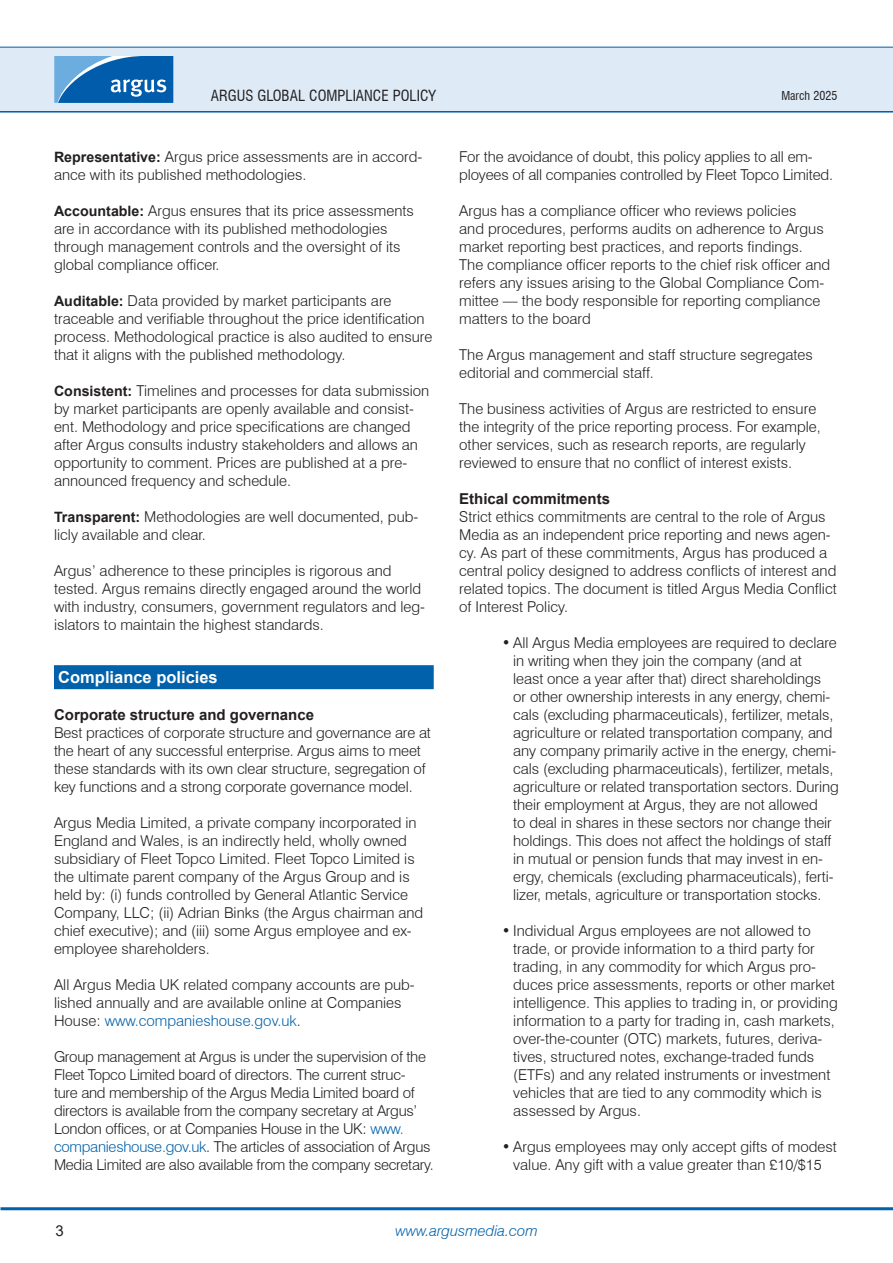
<style>
.page{position:relative;width:893px;height:1263px;background:#fff}
.page>*{position:absolute;margin:0;border:0;box-sizing:border-box;transform-origin:0 0}
.Section_header{font:700 16.5px "Arial";color:#fff}
.Body_Text{font:300 15px/18px "Swiss 721 BT";color:#231f20}
.Body_Text-2{font:300 15px/18px "Swiss 721 BT";letter-spacing:-.02em;color:#231f20}
.SubSectionHeader{font:700 15px "Arial";color:#231f20}
.t1{font:condensed 15px "Swiss 721 BT";color:#231f20}
.t2{font:italic 300 15px "Swiss 721 BT";color:#0161aa}
.t3{font:15px "Arial";color:#231f20}
.t4{font:condensed 12px "Swiss 721 BT";color:#231f20}
.s1{font-family:"Arial";font-weight:700;font-size:14.25px}
.s2{color:#0161aa}
</style>
<div class="page">
<hr style="left:0;top:110px;width:893px;height:3px;background:#0161aa">
<div style="left:0;top:47px;width:893px;height:64px;background:#deebf7"></div>
<hr style="left:0;top:47px;width:893px;height:1px;background:#0161aa">
<svg style="left:54px;top:56px;width:119px;height:47px"></svg>
<hr style="left:1px;top:1207px;width:892px;height:3px;background:#0161aa">
<div style="left:54px;top:665px;width:380px;height:24px;background:#0161aa"></div>
<p class="t1" style="left:211px;top:86px;width:227px">ARGUS GLOBAL COMPLIANCE POLICY</p>
<p class="Body_Text" style="left:54px;top:148px;width:370px"><span class="s1">Representative:</span> Argus price assessments are in accord&shy;ance with its published methodologies.</p>
<p class="Body_Text" style="left:54px;top:202px;width:361px"><span class="s1">Accountable:</span> Argus ensures that its price assessments are in accordance with its published methodologies through management controls and the oversight of its global compliance officer.</p>
<p class="Body_Text" style="left:54px;top:292px;width:380px"><span class="s1">Auditable:</span> Data provided by market participants are traceable and verifiable throughout the price identification process. Methodological practice is also audited to ensure that it aligns with the published methodology.</p>
<p class="Body_Text" style="left:54px;top:382px;width:377px"><span class="s1">Consistent:</span> Timelines and processes for data submission by market participants are openly available and consist&shy;ent. Methodology and price specifications are changed after Argus consults industry stakeholders and allows an opportunity to comment. Prices are published at a pre&shy;announced frequency and schedule.</p>
<p class="Body_Text" style="left:54px;top:508px;width:366px"><span class="s1">Transparent:</span> Methodologies are well documented, pub&shy;licly available and clear.</p>
<p class="Body_Text" style="left:54px;top:562px;width:373px">Argus’ adherence to these principles is rigorous and tested. Argus remains directly engaged around the world with industry, consumers, government regulators and leg&shy;islators to maintain the highest standards.</p>
<p class="Section_header" style="left:58px;top:666px;width:161px">Compliance policies</p>
<p class="SubSectionHeader" style="left:54px;top:704px;width:262px">Corporate structure and governance</p>
<p class="Body_Text" style="left:54px;top:724px;width:378px">Best practices of corporate structure and governance are at the heart of any successful enterprise. Argus aims to meet these standards with its own clear structure, segregation of key functions and a strong corporate governance model.</p>
<p class="Body_Text" style="left:54px;top:814px;width:371px">Argus Media Limited, a private company incorporated in England and Wales, is an indirectly held, wholly owned subsidiary of Fleet Topco Limited. Fleet Topco Limited is the ultimate parent company of the Argus Group and is held by: (i) funds controlled by General Atlantic Service Company, LLC; (ii) Adrian Binks (the Argus chairman and chief executive); and (iii) some Argus employee and ex&shy;employee shareholders.</p>
<p class="Body_Text" style="left:54px;top:976px;width:362px">All Argus Media UK related company accounts are pub&shy;lished annually and are available online at Companies<br>House: <span class="s2">www.companieshouse.gov.uk</span>.</p>
<p class="Body_Text-2" style="left:54px;top:1048px;width:381px">Group management at Argus is under the supervision of the Fleet Topco Limited board of directors. The current struc-<br>ture and membership of the Argus Media Limited board of directors is available from the company secretary at Argus’ London offices, or at Companies House in the UK: <span class="s2">www. companieshouse.gov.uk</span>. The articles of association of Argus Media Limited are also available from the company secretary.</p>
<p class="t4" style="left:781px;top:88px;width:58px">March 2025</p>
<p class="Body_Text" style="left:459px;top:148px;width:375px">For the avoidance of doubt, this policy applies to all em&shy;ployees of all companies controlled by Fleet Topco Limited.</p>
<p class="Body_Text" style="left:459px;top:202px;width:373px">Argus has a compliance officer who reviews policies<br>and procedures, performs audits on adherence to Argus market reporting best practices, and reports findings.<br>The compliance officer reports to the chief risk officer and refers any issues arising to the Global Compliance Com&shy;mittee — the body responsible for reporting compliance matters to the board</p>
<p class="Body_Text" style="left:459px;top:346px;width:355px">The Argus management and staff structure segregates editorial and commercial staff.</p>
<p class="Body_Text" style="left:459px;top:400px;width:363px">The business activities of Argus are restricted to ensure the integrity of the price reporting process. For example, other services, such as research reports, are regularly reviewed to ensure that no conflict of interest exists.</p>
<p class="SubSectionHeader" style="left:459px;top:488px;width:152px">Ethical commitments</p>
<p class="Body_Text" style="left:459px;top:508px;width:379px">Strict ethics commitments are central to the role of Argus Media as an independent price reporting and news agen&shy;cy. As part of these commitments, Argus has produced a central policy designed to address conflicts of interest and related topics. The document is titled Argus Media Conflict of Interest Policy.</p>
<p class="Body_Text" style="left:513px;top:634px;width:327px;text-indent:-11px">• All Argus Media employees are required to declare in writing when they join the company (and at<br>least once a year after that) direct shareholdings<br>or other ownership interests in any energy, chemi&shy;cals (excluding pharmaceuticals), fertilizer, metals, agriculture or related transportation company, and any company primarily active in the energy, chemi&shy;cals (excluding pharmaceuticals), fertilizer, metals, agriculture or related transportation sectors. During their employment at Argus, they are not allowed<br>to deal in shares in these sectors nor change their holdings. This does not affect the holdings of staff in mutual or pension funds that may invest in en&shy;ergy, chemicals (excluding pharmaceuticals), ferti&shy;lizer, metals, agriculture or transportation stocks.</p>
<p class="Body_Text" style="left:513px;top:922px;width:326px;text-indent:-11px">• Individual Argus employees are not allowed to trade, or provide information to a third party for trading, in any commodity for which Argus pro&shy;duces price assessments, reports or other market intelligence. This applies to trading in, or providing information to a party for trading in, cash markets, over-the-counter (OTC) markets, futures, deriva&shy;tives, structured notes, exchange-traded funds (ETFs) and any related instruments or investment vehicles that are tied to any commodity which is assessed by Argus.</p>
<p class="Body_Text" style="left:502px;top:1138px;width:337px;text-align:center">• Argus employees may only accept gifts of modest value. Any gift with a value greater than £10/$15</p>
<p class="t3" style="left:55px;top:1220px;width:10px">3</p>
<p class="t2" style="left:395px;top:1221px;width:144px">www.argusmedia.com</p>
</div>
